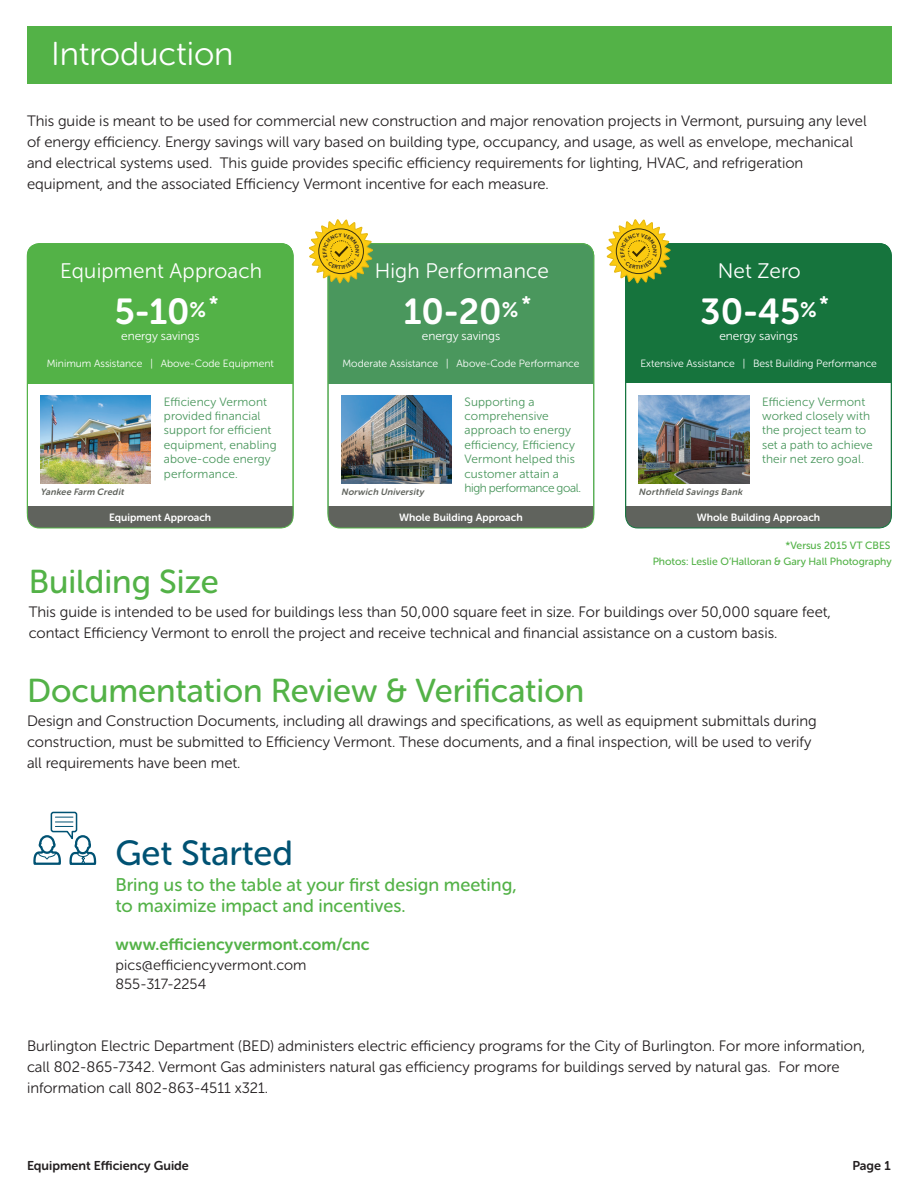
<style>
.page{position:relative;width:918px;height:1188px;background:#fff}
.page>*{position:absolute;margin:0;border:0;box-sizing:border-box;transform-origin:0 0}
.t1{font:36px "Museo Sans Rounded 700";color:#fff}
.t2{font:34.8px "Museo Sans Rounded 500";color:#005273}
.t3{font:33px "Museo Sans Rounded 500";color:#53b247}
.t4{font:33px "Museo Sans Rounded 300";color:#fff}
.t5{font:21px "Museo Sans Rounded 300";letter-spacing:.01em;color:#fff}
.t6{font:21px "Museo Sans Rounded 700";color:#fff}
.t7{font:18.3px/21.9px "Museo Sans Rounded 500";color:#53b247}
.t8{font:16.5px "Museo Sans Rounded 700";letter-spacing:.005em;color:#53b247}
.t9{font:15px/21px "Museo Sans Rounded 300";color:#231f20}
.t10{font:14.7px "Museo Sans Rounded 300";letter-spacing:.005em;color:#231f20}
.t11{font:12.75px "Museo Sans Rounded 700";color:#231f20}
.t12{font:12px/14.4px "Museo Sans Rounded 300";letter-spacing:.01em;color:#4a975d}
.t13{font:12px "Museo Sans Rounded 300";color:#fff}
.t14{font:10.5px "Museo Sans Rounded 300";color:#fff}
.t15{font:10.5px "Museo Sans Rounded 500";color:#53b247}
.t16{font:10.5px "Museo Sans Rounded 700";color:#fff}
.t17{font:italic 9.15px "Museo Sans Rounded 700";color:#60635d}
</style>
<div class="page">
<div style="left:328px;top:244px;width:266px;height:140px;background:#4a975d"></div>
<div style="left:328px;top:506px;width:266px;height:22px;background:#60635d"></div>
<div style="left:328px;top:243px;width:266px;height:285px;border:1px solid #53b247;border-radius:12px"></div>
<div style="left:626px;top:244px;width:265px;height:139px;background:#16743d"></div>
<div style="left:626px;top:506px;width:265px;height:22px;background:#60635d"></div>
<div style="left:625px;top:243px;width:267px;height:285px;border:1px solid #12743d;border-radius:12px"></div>
<div style="left:27px;top:244px;width:266px;height:140px;background:#53b247"></div>
<div style="left:27px;top:506px;width:266px;height:22px;background:#60635d"></div>
<div style="left:27px;top:243px;width:266px;height:285px;border:1px solid #53b247;border-radius:12px"></div>
<img style="left:341px;top:396px;width:110px;height:87px">
<img style="left:40px;top:396px;width:111px;height:87px">
<div style="left:27px;top:27px;width:865px;height:57px;background:#53b247"></div>
<img style="left:639px;top:396px;width:110px;height:87px">
<svg style="left:33px;top:811px;width:64px;height:54px"></svg>
<svg style="left:606px;top:219px;width:65px;height:65px"></svg>
<svg style="left:309px;top:219px;width:64px;height:65px"></svg>
<p class="t4" style="left:51px;top:36px;width:184px">Introduction</p>
<p class="t9" style="left:27px;top:110px;width:841px">This guide is meant to be used for commercial new construction and major renovation projects in Vermont, pursuing any level of energy efficiency. Energy savings will vary based on building type, occupancy, and usage, as well as envelope, mechanical and electrical systems used. This guide provides specific efficiency requirements for lighting, HVAC, and refrigeration equipment, and the associated Efficiency Vermont incentive for each measure.</p>
<p class="t5" style="left:60px;top:259px;width:203px">Equipment Approach</p>
<p class="t6" style="left:209px;top:292px;width:11px">*</p>
<p class="t1" style="left:115px;top:291px;width:93px">5-10<sup>%</sup></p>
<p class="t13" style="left:121px;top:330px;width:80px">energy savings</p>
<p class="t5" style="left:375px;top:259px;width:176px">High Performance</p>
<p class="t6" style="left:521px;top:292px;width:11px">*</p>
<p class="t1" style="left:404px;top:291px;width:116px">10-20<sup>%</sup></p>
<p class="t13" style="left:422px;top:330px;width:80px">energy savings</p>
<p class="t5" style="left:718px;top:259px;width:84px">Net Zero</p>
<p class="t6" style="left:819px;top:292px;width:11px">*</p>
<p class="t1" style="left:701px;top:291px;width:118px">30-45<sup>%</sup></p>
<p class="t13" style="left:719px;top:330px;width:80px">energy savings</p>
<p class="t14" style="left:47px;top:357px;width:229px">Minimum Assistance | Above-Code Equipment</p>
<p class="t14" style="left:343px;top:357px;width:238px">Moderate Assistance | Above-Code Performance</p>
<p class="t14" style="left:640px;top:357px;width:238px">Extensive Assistance | Best Building Performance</p>
<p class="t17" style="left:40px;top:486px;width:87px">Yankee Farm Credit</p>
<p class="t12" style="left:164px;top:394px;width:114px">Efficiency Vermont provided financial support for efficient equipment, enabling above-code energy performance.</p>
<p class="t17" style="left:341px;top:486px;width:84px">Norwich University</p>
<p class="t12" style="left:465px;top:394px;width:118px">Supporting a comprehensive approach to energy efficiency, Efficiency<br>Vermont helped this customer attain a high performance goal.</p>
<p class="t17" style="left:639px;top:486px;width:107px">Northfield Savings Bank</p>
<p class="t12" style="left:762px;top:394px;width:112px">Efficiency Vermont worked closely with the project team to set a path to achieve their net zero goal.</p>
<p class="t16" style="left:109px;top:511px;width:104px">Equipment Approach</p>
<p class="t16" style="left:399px;top:511px;width:125px">Whole Building Approach</p>
<p class="t16" style="left:697px;top:511px;width:125px">Whole Building Approach</p>
<p class="t15" style="left:785px;top:540px;width:107px">*Versus 2015 VT CBES</p>
<p class="t15" style="left:653px;top:556px;width:241px">Photos: Leslie O’Halloran &amp; Gary Hall Photography</p>
<p class="t3" style="left:29px;top:563px;width:192px">Building Size</p>
<p class="t9" style="left:29px;top:601px;width:804px">This guide is intended to be used for buildings less than 50,000 square feet in size. For buildings over 50,000 square feet, contact Efficiency Vermont to enroll the project and receive technical and financial assistance on a custom basis.</p>
<p class="t3" style="left:27px;top:673px;width:559px">Documentation Review &amp; Verification</p>
<p class="t9" style="left:27px;top:711px;width:791px">Design and Construction Documents, including all drawings and specifications, as well as equipment submittals during construction, must be submitted to Efficiency Vermont. These documents, and a final inspection, will be used to verify all requirements have been met.</p>
<p class="t2" style="left:115px;top:834px;width:179px">Get Started</p>
<p class="t7" style="left:115px;top:873px;width:403px">Bring us to the table at your first design meeting, to maximize impact and incentives.</p>
<p class="t8" style="left:115px;top:935px;width:256px">www.efficiencyvermont.com/cnc</p>
<p class="t10" style="left:115px;top:957px;width:192px">pics@efficiencyvermont.com</p>
<p class="t10" style="left:115px;top:976px;width:93px">855-317-2254</p>
<p class="t9" style="left:27px;top:1035px;width:840px">Burlington Electric Department (BED) administers electric efficiency programs for the City of Burlington. For more information, call 802-865-7342. Vermont Gas administers natural gas efficiency programs for buildings served by natural gas. For more information call 802-863-4511 x321.</p>
<p class="t11" style="left:27px;top:1159px;width:163px">Equipment Efficiency Guide</p>
<p class="t11" style="left:852px;top:1159px;width:40px">Page 1</p>
</div>
